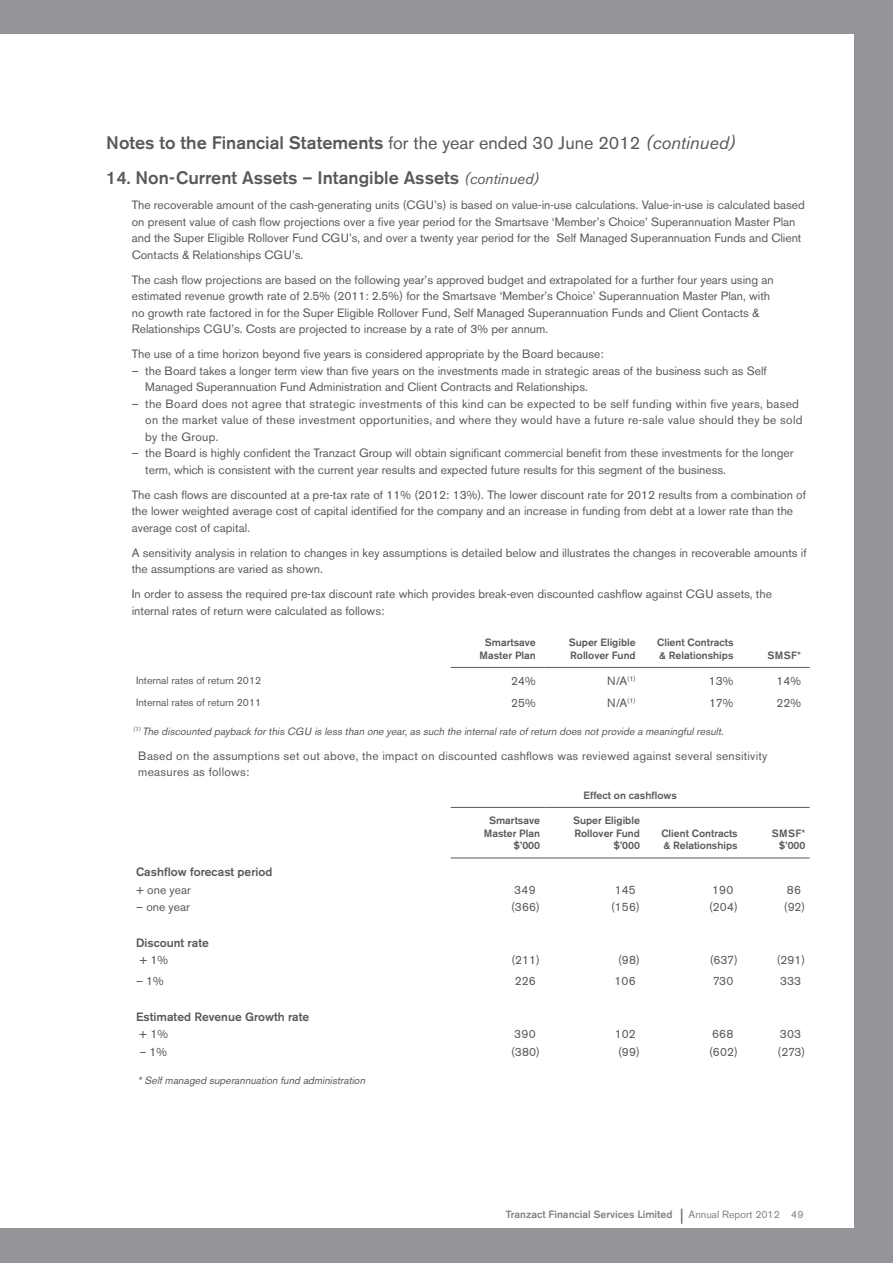
<style>
.page{position:relative;width:893px;height:1263px;background:#fff}
.page>*{position:absolute;margin:0;border:0;box-sizing:border-box;transform-origin:0 0}
.t1{font:500 18px "Akzidenz Grotesk BE";color:#58595b}
.t2{font:12px/16.5px "Akzidenz Grotesk BE";color:#58595b}
.t3{font:12px/16.5px "Akzidenz Grotesk BE";letter-spacing:.02em;color:#58595b}
.t4{font:500 12px "Akzidenz Grotesk BE";color:#58595b}
.t5{font:500 10.5px/12.6px "Akzidenz Grotesk BE";color:#58595b}
.t6{font:italic 10.5px "Akzidenz Grotesk BE";color:#58595b}
.t7{font:500 10.5px "Akzidenz Grotesk BE";color:#808285}
.t8{font:10.5px "Akzidenz Grotesk BE";color:#58595b}
.s1{font-weight:400}
.s2{font-weight:400;font-style:italic}
.s3{font-weight:400;font-style:italic;font-size:15px}
.s4{font-weight:400;font-size:15px;color:#58595b}
</style>
<div class="page">
<div style="left:0;top:0;width:893px;height:34px;background:#939598"></div>
<div style="left:0;top:1229px;width:887px;height:34px;background:#939598"></div>
<div style="left:854px;top:19px;width:39px;height:1244px;background:#939598"></div>
<hr style="left:451px;top:667px;width:93px;height:1px;background:#58595b">
<hr style="left:544px;top:667px;width:100px;height:1px;background:#58595b">
<hr style="left:644px;top:667px;width:98px;height:1px;background:#58595b">
<hr style="left:742px;top:667px;width:68px;height:1px;background:#58595b">
<hr style="left:451px;top:807px;width:93px;height:1px;background:#58595b">
<hr style="left:544px;top:807px;width:100px;height:1px;background:#58595b">
<hr style="left:644px;top:807px;width:98px;height:1px;background:#58595b">
<hr style="left:742px;top:807px;width:68px;height:1px;background:#58595b">
<hr style="left:451px;top:857px;width:93px;height:1px;background:#58595b">
<hr style="left:544px;top:857px;width:100px;height:1px;background:#58595b">
<hr style="left:644px;top:857px;width:98px;height:1px;background:#58595b">
<hr style="left:742px;top:857px;width:68px;height:1px;background:#58595b">
<h1 class="t1" style="left:106px;top:132px;width:631px">Notes to the Financial Statements <span class="s1">for the year ended 30 June 2012</span> <span class="s2">(continued)</span></h1>
<h1 class="t1" style="left:106px;top:167px;width:434px">14. Non-Current Assets – Intangible Assets <span class="s3">(continued)</span></h1>
<p class="t2" style="left:132px;top:197px;width:675px">The recoverable amount of the cash-generating units (CGU’s) is based on value-in-use calculations. Value-in-use is calculated based on present value of cash flow projections over a five year period for the Smartsave ‘Member’s Choice’ Superannuation Master Plan and the Super Eligible Rollover Fund CGU’s, and over a twenty year period for the Self Managed Superannuation Funds and Client Contacts &amp; Relationships CGU’s.</p>
<p class="t2" style="left:132px;top:271px;width:643px">The cash flow projections are based on the following year’s approved budget and extrapolated for a further four years using an estimated revenue growth rate of 2.5% (2011: 2.5%) for the Smartsave ‘Member’s Choice’ Superannuation Master Plan, with no growth rate factored in for the Super Eligible Rollover Fund, Self Managed Superannuation Funds and Client Contacts &amp; Relationships CGU’s. Costs are projected to increase by a rate of 3% per annum.</p>
<p class="t2" style="left:132px;top:346px;width:473px">The use of a time horizon beyond five years is considered appropriate by the Board because:</p>
<p class="t2" style="left:145px;top:362px;width:623px;text-indent:-14px">– the Board takes a longer term view than five years on the investments made in strategic areas of the business such as Self<br>Managed Superannuation Fund Administration and Client Contracts and Relationships.</p>
<p class="t3" style="left:145px;top:395px;width:659px;text-indent:-14px">– the Board does not agree that strategic investments of this kind can be expected to be self funding within five years, based on the market value of these investment opportunities, and where they would have a future re-sale value should they be sold by the Group.</p>
<p class="t2" style="left:145px;top:445px;width:650px;text-indent:-14px">– the Board is highly confident the Tranzact Group will obtain significant commercial benefit from these investments for the longer term, which is consistent with the current year results and expected future results for this segment of the business.</p>
<p class="t2" style="left:132px;top:486px;width:676px">The cash flows are discounted at a pre-tax rate of 11% (2012: 13%). The lower discount rate for 2012 results from a combination of the lower weighted average cost of capital identified for the company and an increase in funding from debt at a lower rate than the average cost of capital.</p>
<p class="t2" style="left:132px;top:544px;width:676px">A sensitivity analysis in relation to changes in key assumptions is detailed below and illustrates the changes in recoverable amounts if the assumptions are varied as shown.</p>
<p class="t2" style="left:132px;top:586px;width:642px">In order to assess the required pre-tax discount rate which provides break-even discounted cashflow against CGU assets, the internal rates of return were calculated as follows:</p>
<p class="t5" style="left:480px;top:636px;width:58px;text-align:center">Smartsave<br>Master Plan</p>
<p class="t5" style="left:569px;top:636px;width:68px">Super Eligible<br>Rollover Fund</p>
<p class="t5" style="left:657px;top:636px;width:78px">Client Contracts &amp; Relationships</p>
<p class="t5" style="left:767px;top:649px;width:35px">SMSF*</p>
<p class="t8" style="left:136px;top:674px;width:127px">Internal rates of return 2012</p>
<p class="t2" style="left:511px;top:672px;width:26px">24%</p>
<p class="t2" style="left:607px;top:672px;width:30px">N/A<sup>(1)</sup></p>
<p class="t2" style="left:709px;top:672px;width:26px">13%</p>
<p class="t2" style="left:776px;top:672px;width:26px">14%</p>
<p class="t8" style="left:136px;top:696px;width:127px">Internal rates of return 2011</p>
<p class="t2" style="left:511px;top:694px;width:26px">25%</p>
<p class="t2" style="left:607px;top:694px;width:30px">N/A<sup>(1)</sup></p>
<p class="t2" style="left:709px;top:694px;width:26px">17%</p>
<p class="t2" style="left:776px;top:694px;width:26px">22%</p>
<p class="t6" style="left:133px;top:725px;width:594px"><sup>(1)</sup> The discounted payback for this CGU is less than one year, as such the internal rate of return does not provide a meaningful result.</p>
<p class="t3" style="left:138px;top:747px;width:631px">Based on the assumptions set out above, the impact on discounted cashflows was reviewed against several sensitivity measures as follows:</p>
<p class="t5" style="left:583px;top:789px;width:95px">Effect on cashflows</p>
<p class="t5" style="left:484px;top:814px;width:58px;text-align:right">Smartsave<br>Master Plan $’000</p>
<p class="t5" style="left:573px;top:814px;width:68px;text-align:right">Super Eligible<br>Rollover Fund $’000</p>
<p class="t5" style="left:661px;top:827px;width:78px">Client Contracts &amp; Relationships</p>
<p class="t5" style="left:772px;top:827px;width:35px;text-align:right">SMSF* $’000</p>
<p class="t4" style="left:136px;top:864px;width:138px">Cashflow forecast period</p>
<p class="t2" style="left:136px;top:881px;width:56px">+ one year</p>
<p class="t2" style="left:514px;top:881px;width:23px">349</p>
<p class="t2" style="left:615px;top:881px;width:22px">145</p>
<p class="t2" style="left:712px;top:881px;width:23px">190</p>
<p class="t2" style="left:787px;top:881px;width:16px">86</p>
<p class="t2" style="left:136px;top:898px;width:55px">– one year</p>
<p class="t2" style="left:511px;top:898px;width:31px">(366)</p>
<p class="t2" style="left:611px;top:898px;width:30px">(156)</p>
<p class="t2" style="left:709px;top:898px;width:30px">(204)</p>
<p class="t2" style="left:784px;top:898px;width:23px">(92)</p>
<p class="t4" style="left:136px;top:935px;width:74px">Discount rate</p>
<p class="t2" style="left:139px;top:952px;width:31px">+ 1%</p>
<p class="t2" style="left:512px;top:952px;width:30px">(211)</p>
<p class="t2" style="left:618px;top:952px;width:23px">(98)</p>
<p class="t2" style="left:710px;top:952px;width:30px">(637)</p>
<p class="t2" style="left:777px;top:952px;width:30px">(291)</p>
<p class="t2" style="left:136px;top:973px;width:29px">– 1%</p>
<p class="t2" style="left:515px;top:973px;width:22px">226</p>
<p class="t2" style="left:614px;top:973px;width:23px">106</p>
<p class="t2" style="left:713px;top:973px;width:22px">730</p>
<p class="t2" style="left:780px;top:973px;width:22px">333</p>
<p class="t4" style="left:136px;top:1009px;width:175px">Estimated Revenue Growth rate</p>
<p class="t2" style="left:139px;top:1026px;width:31px">+ 1%</p>
<p class="t2" style="left:514px;top:1026px;width:23px">390</p>
<p class="t2" style="left:615px;top:1026px;width:22px">102</p>
<p class="t2" style="left:712px;top:1026px;width:23px">668</p>
<p class="t2" style="left:780px;top:1026px;width:23px">303</p>
<p class="t2" style="left:139px;top:1043px;width:29px">– 1%</p>
<p class="t2" style="left:511px;top:1043px;width:31px">(380)</p>
<p class="t2" style="left:618px;top:1043px;width:23px">(99)</p>
<p class="t2" style="left:709px;top:1043px;width:30px">(602)</p>
<p class="t2" style="left:778px;top:1043px;width:29px">(273)</p>
<p class="t6" style="left:138px;top:1074px;width:231px">* Self managed superannuation fund administration</p>
<p class="t7" style="left:506px;top:1208px;width:299px">Tranzact Financial Services Limited <span class="s4">|</span> <span class="s1">Annual Report 2012 49</span></p>
</div>
